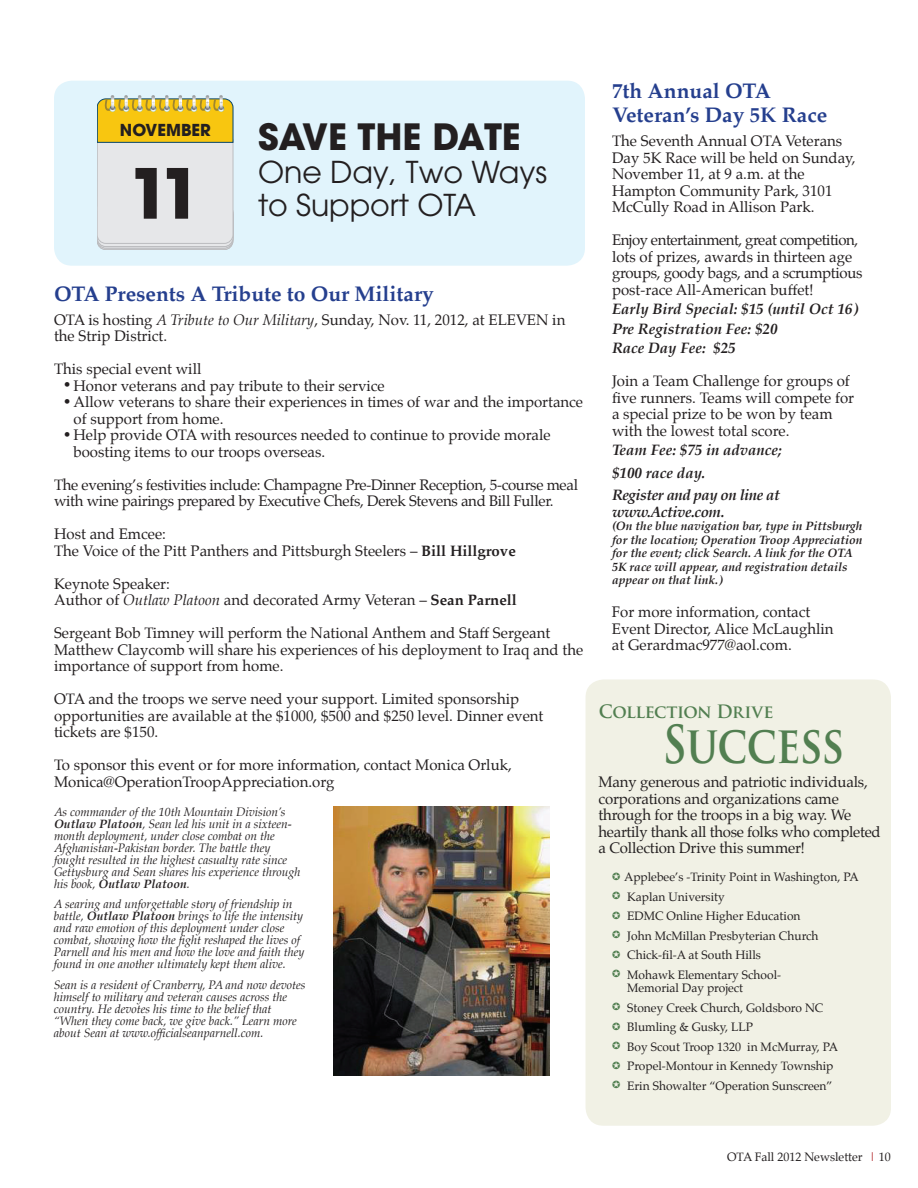
<style>
.page{position:relative;width:918px;height:1188px;background:#fff}
.page>*{position:absolute;margin:0;border:0;box-sizing:border-box;transform-origin:0 0}
.t1{font:700 68.55px "Avant Garde";color:#231f20}
.t2{font:700 51px "Trajan Pro";letter-spacing:-.02em;color:#527f51;scale:.83 1}
.t3{font:700 36px "Avant Garde";color:#231f20}
.t4{font:30px/33px "Avant Garde";color:#231f20}
.t5{font:700 21px/24px "Palatino";color:#253f8e}
.t6{font:700 18px "Trajan Pro";letter-spacing:-.02em;color:#527f51}
.t7{font:700 16.35px "Avant Garde";color:#231f20}
.t8{font:15px/16.5px "Palatino";color:#231f20}
.t9{font:15px/16.5px "Palatino";letter-spacing:-.02em;color:#231f20}
.t10{font:italic 700 15px/19.5px "Palatino";color:#231f20}
.t11{font:italic 700 15px "Palatino";letter-spacing:-.03em;color:#231f20}
.t12{font:italic 12px/12px "Palatino";color:#231f20}
.t13{font:12px/19.5px "Palatino";color:#231f20}
.t14{font:italic 700 12px/13.5px "Palatino";color:#231f20}
.s1{font-style:italic}
.s2{font-size:13.5px}
.s3{font-weight:700}
.s4{color:#ae1a1e}
</style>
<div class="page">
<div style="left:586px;top:680px;width:305px;height:446px;background:#f1f1e5;border-radius:18px"></div>
<div style="left:54px;top:81px;width:531px;height:185px;background:#e1f4fc;border-radius:18px"></div>
<img style="left:333px;top:806px;width:216px;height:270px">
<svg style="left:97px;top:95px;width:136px;height:155px;background:#e3d9af"></svg>
<p class="t7" style="left:120px;top:120px;width:93px">NOVEMBER</p>
<h1 class="t1" style="left:128px;top:149px;width:75px">11</h1>
<h3 class="t3" style="left:258px;top:113px;width:264px">SAVE THE DATE</h3>
<h3 class="t4" style="left:258px;top:155px;width:291px">One Day, Two Ways to Support OTA</h3>
<h3 class="t5" style="left:54px;top:281px;width:381px">OTA Presents A Tribute to Our Military</h3>
<p class="t8" style="left:54px;top:311px;width:513px">OTA is hosting <span class="s1">A Tribute to Our Military</span>, Sunday, Nov. 11, 2012, at ELEVEN in the Strip District.</p>
<p class="t8" style="left:54px;top:361px;width:149px">This special event will</p>
<p class="t8" style="left:63px;top:377px;width:323px"><span class="s2">•</span> Honor veterans and pay tribute to their service</p>
<p class="t8" style="left:74px;top:394px;width:511px;text-indent:-11px"><span class="s2">•</span> Allow veterans to share their experiences in times of war and the importance of support from home.</p>
<p class="t8" style="left:74px;top:427px;width:479px;text-indent:-10px"><span class="s2">•</span> Help provide OTA with resources needed to continue to provide morale boosting items to our troops overseas.</p>
<p class="t9" style="left:54px;top:476px;width:526px">The evening’s festivities include: Champagne Pre-Dinner Reception, 5-course meal with wine pairings prepared by Executive Chefs, Derek Stevens and Bill Fuller.</p>
<p class="t8" style="left:54px;top:526px;width:463px">Host and Emcee:<br>The Voice of the Pitt Panthers and Pittsburgh Steelers – <span class="s3">Bill Hillgrove</span></p>
<p class="t8" style="left:54px;top:575px;width:464px">Keynote Speaker:<br>Author of <span class="s1">Outlaw Platoon</span> and decorated Army Veteran – <span class="s3">Sean Parnell</span></p>
<p class="t8" style="left:54px;top:625px;width:531px">Sergeant Bob Timney will perform the National Anthem and Staff Sergeant<br>Matthew Claycomb will share his experiences of his deployment to Iraq and the importance of support from home.</p>
<p class="t8" style="left:54px;top:691px;width:491px">OTA and the troops we serve need your support. Limited sponsorship opportunities are available at the $1000, $500 and $250 level. Dinner event tickets are $150.</p>
<p class="t8" style="left:54px;top:757px;width:459px">To sponsor this event or for more information, contact Monica Orluk,<br>Monica@OperationTroopAppreciation.org</p>
<p class="t12" style="left:54px;top:806px;width:248px">As commander of the 10th Mountain Division’s <span class="s3">Outlaw Platoon</span>, Sean led his unit in a sixteen&shy;month deployment, under close combat on the Afghanistan-Pakistan border. The battle they fought resulted in the highest casualty rate since Gettysburg and Sean shares his experience through his book, <span class="s3">Outlaw Platoon</span>.</p>
<p class="t12" style="left:54px;top:897px;width:252px">A searing and unforgettable story of friendship in battle, <span class="s3">Outlaw Platoon</span> brings to life the intensity and raw emotion of this deployment under close combat, showing how the fight reshaped the lives of Parnell and his men and how the love and faith they found in one another ultimately kept them alive.</p>
<p class="t12" style="left:54px;top:978px;width:253px">Sean is a resident of Cranberry, PA and now devotes himself to military and veteran causes across the country. He devotes his time to the belief that “When they come back, we give back.” Learn more about Sean at www.officialseanparnell.com.</p>
<h3 class="t5" style="left:612px;top:79px;width:217px">7th Annual OTA<br>Veteran’s Day 5K Race</h3>
<p class="t8" style="left:612px;top:133px;width:245px">The Seventh Annual OTA Veterans<br>Day 5K Race will be held on Sunday,<br>November 11, at 9 a.m. at the<br>Hampton Community Park, 3101<br>McCully Road in Allison Park.</p>
<p class="t9" style="left:612px;top:232px;width:252px">Enjoy entertainment, great competition, lots of prizes, awards in thirteen age groups, goody bags, and a scrumptious post-race All-American buffet!</p>
<p class="t10" style="left:612px;top:299px;width:247px">Early Bird Special: $15 (until Oct 16)<br>Pre Registration Fee: $20<br>Race Day Fee: $25</p>
<p class="t8" style="left:612px;top:373px;width:244px">Join a Team Challenge for groups of five runners. Teams will compete for a special prize to be won by team with the lowest total score.</p>
<p class="t10" style="left:612px;top:439px;width:172px;line-height:22.5px">Team Fee: $75 in advance; $100 race day.<br>Register and pay on line at</p>
<p class="t11" style="left:612px;top:499px;width:114px">www.Active.com.</p>
<p class="t14" style="left:612px;top:519px;width:252px">(On the blue navigation bar, type in Pittsburgh for the location; Operation Troop Appreciation for the event; click Search. A link for the OTA 5K race will appear, and registration details appear on that link.)</p>
<p class="t8" style="left:612px;top:604px;width:223px">For more information, contact<br>Event Director, Alice McLaughlin at Gerardmac977@aol.com.</p>
<p class="t6" style="left:599px;top:700px;width:176px">Collection Drive</p>
<h2 class="t2" style="left:662px;top:712px;width:221px">Success</h2>
<p class="t8" style="left:598px;top:774px;width:284px">Many generous and patriotic individuals, corporations and organizations came through for the troops in a big way. We heartily thank all those folks who completed a Collection Drive this summer!</p>
<p class="t13" style="left:624px;top:868px;width:236px">Applebee’s -Trinity Point in Washington, PA<br>Kaplan University<br>EDMC Online Higher Education<br>John McMillan Presbyterian Church<br>Chick-fil-A at South Hills<br>Mohawk Elementary School-</p>
<p class="t13" style="left:627px;top:979px;width:213px">Memorial Day project<br>Stoney Creek Church, Goldsboro NC<br>Blumling &amp; Gusky, LLP<br>Boy Scout Troop 1320 in McMurray, PA<br>Propel-Montour in Kennedy Township<br>Erin Showalter “Operation Sunscreen”</p>
<p class="t13" style="left:727px;top:1147px;width:165px">OTA Fall 2012 Newsletter <span class="s4">|</span> 10</p>
</div>
